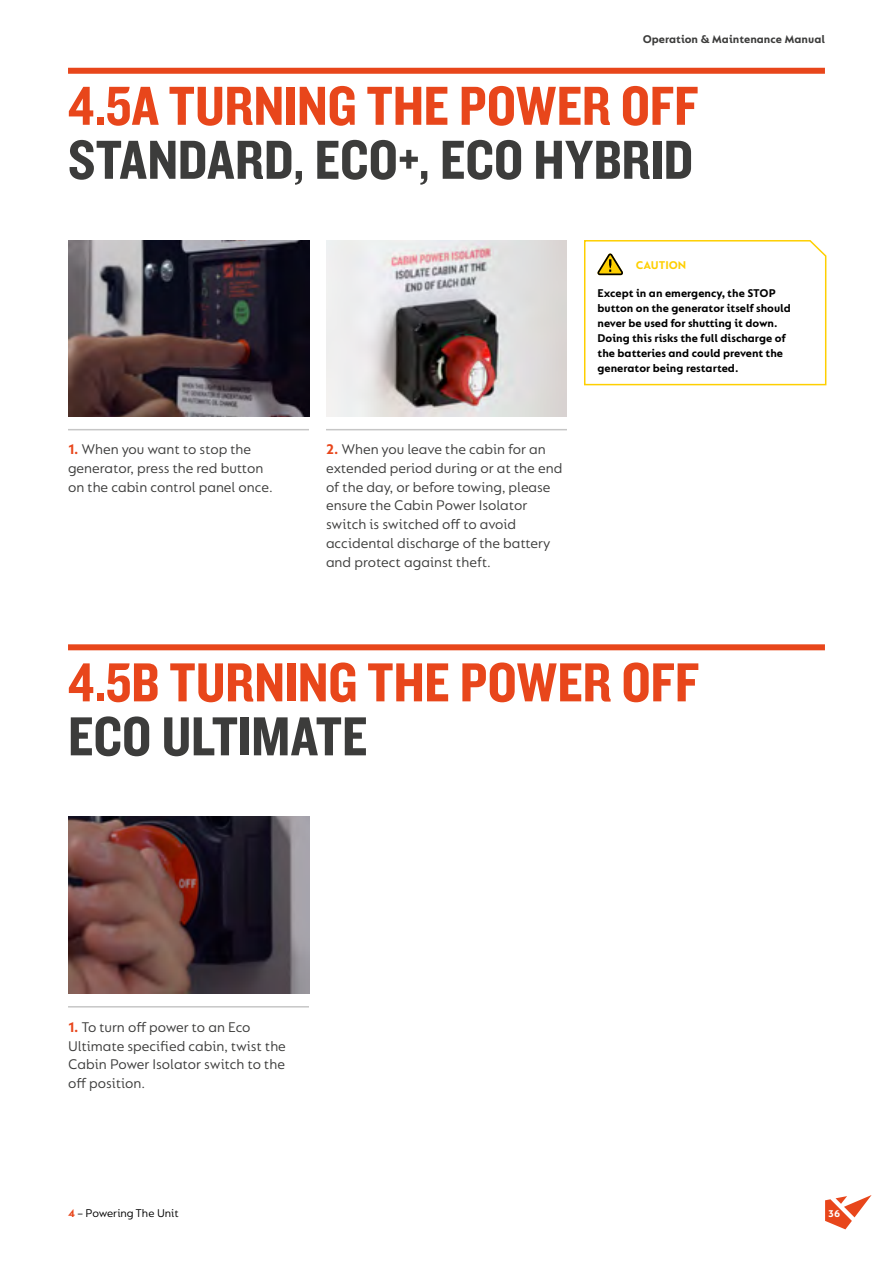
<style>
.page{position:relative;width:893px;height:1263px;background:#fff}
.page>*{position:absolute;margin:0;border:0;box-sizing:border-box;transform-origin:0 0}
.t1{font:57px "Knockout HTF50 Welterweight";letter-spacing:-.005em;color:#e8461b}
.t2{font:57px "Knockout HTF50 Welterweight";color:#3c3c3b}
.t3{font:15px/18.8px "FS Lucas";color:#3c3c3b}
.t4{font:700 12px/15px "FS Lucas";color:#000}
.t5{font:700 12px "FS Lucas";color:#3c3c3b}
.t6{font:12px "FS Lucas";color:#000}
.t7{font:700 12px "FS Lucas";color:#fecf00}
.t8{font:700 10.5px "FS Lucas";color:#fff}
.s1{font-weight:700;color:#e8461b}
</style>
<div class="page">
<div style="left:68px;top:68px;width:757px;height:6px;background:#e8461b"></div>
<img style="left:68px;top:240px;width:241px;height:176px">
<img style="left:326px;top:240px;width:241px;height:176px">
<div style="left:68px;top:644px;width:757px;height:6px;background:#e8461b"></div>
<img style="left:68px;top:816px;width:241px;height:177px">
<hr style="left:68px;top:429px;width:241px;height:1px;background:#c6c6c6">
<hr style="left:326px;top:429px;width:241px;height:1px;background:#c6c6c6">
<hr style="left:68px;top:1006px;width:241px;height:1px;background:#c6c6c6">
<svg style="left:584px;top:240px;width:243px;height:146px"></svg>
<svg style="left:825px;top:1195px;width:47px;height:34px"></svg>
<p class="t5" style="left:643px;top:32px;width:184px">Operation &amp; Maintenance Manual</p>
<h1 class="t1" style="left:68px;top:76px;width:632px">4.5A TURNING THE POWER OFF</h1>
<h1 class="t2" style="left:68px;top:130px;width:627px">STANDARD, ECO+, ECO HYBRID</h1>
<p class="t7" style="left:636px;top:258px;width:52px">CAUTION</p>
<p class="t3" style="left:68px;top:440px;width:206px"><span class="s1">1.</span> When you want to stop the generator, press the red button on the cabin control panel once.</p>
<p class="t3" style="left:326px;top:440px;width:238px"><span class="s1">2.</span> When you leave the cabin for an extended period during or at the end of the day, or before towing, please ensure the Cabin Power Isolator switch is switched off to avoid accidental discharge of the battery and protect against theft.</p>
<p class="t4" style="left:597px;top:285px;width:195px">Except in an emergency, the STOP button on the generator itself should never be used for shutting it down.<br>Doing this risks the full discharge of the batteries and could prevent the generator being restarted.</p>
<h1 class="t1" style="left:68px;top:653px;width:633px">4.5B TURNING THE POWER OFF</h1>
<h1 class="t2" style="left:68px;top:707px;width:301px">ECO ULTIMATE</h1>
<p class="t3" style="left:68px;top:1017px;width:219px"><span class="s1">1.</span> To turn off power to an Eco<br>Ultimate specified cabin, twist the<br>Cabin Power Isolator switch to the off position.</p>
<p class="t6" style="left:68px;top:1206px;width:112px"><span class="s1">4</span> – Powering The Unit</p>
<p class="t8" style="left:828px;top:1207px;width:13px">36</p>
</div>
